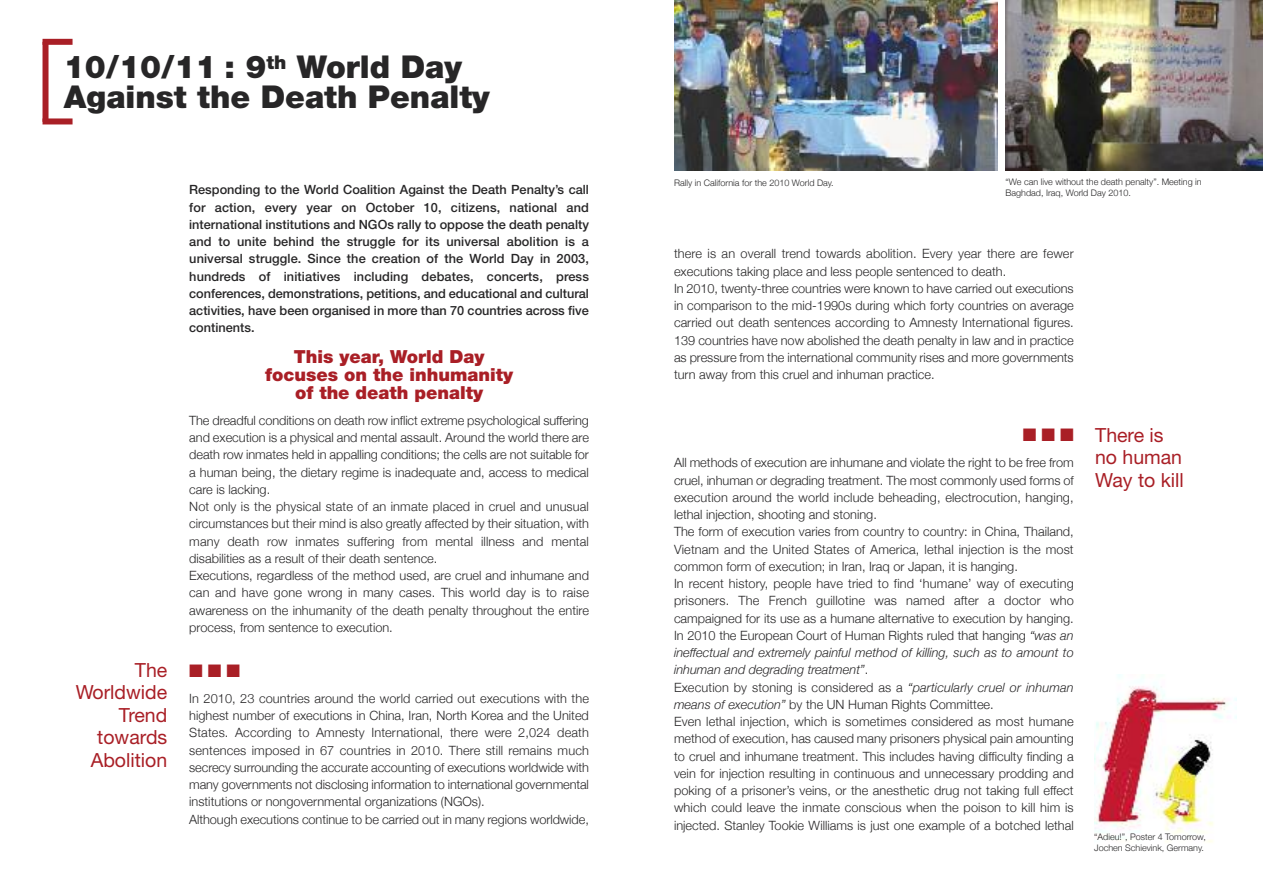
<style>
.page{position:relative;width:1263px;height:893px;background:#fff}
.page>*{position:absolute;margin:0;border:0;box-sizing:border-box;transform-origin:0 0}
.t1{font:900 31.5px/30px "Helvetica Neue";color:#272627}
.t2{font:19.5px/22.5px "Helvetica Neue";color:#a91f26}
.t3{font:900 18px/18px "Helvetica Neue";color:#a91f26;text-align:center}
.t4{font:18px "Zapf Dingbats";color:#a91f26}
.t5{font:300 12.75px/17.2px "Helvetica Neue";color:#272627}
.t6{font:500 12.75px/17.2px "Helvetica Neue";color:#272627;text-align:justify}
.t7{font:300 9px/10.5px "Helvetica Neue";color:#272627}
.s1{font-style:italic}
</style>
<div class="page">
<img style="left:674px;top:0;width:323px;height:170px">
<img style="left:1006px;top:0;width:257px;height:170px">
<div style="left:43px;top:42px;width:6px;height:80px;background:#a91f26"></div>
<div style="left:43px;top:39px;width:30px;height:6px;background:#a91f26"></div>
<div style="left:43px;top:118px;width:30px;height:6px;background:#a91f26"></div>
<img style="left:1094px;top:675px;width:142px;height:168px">
<h1 class="t1" style="left:64px;top:54px;width:427px">10/10/11 : 9<sup>th</sup> World Day<br>Against the Death Penalty</h1>
<h2 class="t2" style="left:76px;top:661px;width:93px;text-align:right">The<br>Worldwide<br>Trend towards<br>Abolition</h2>
<p class="t6" style="left:189px;top:182px;width:401px">Responding to the World Coalition Against the Death Penalty’s call for action, every year on October 10, citizens, national and international institutions and NGOs rally to oppose the death penalty and to unite behind the struggle for its universal abolition is a universal struggle. Since the creation of the World Day in 2003, hundreds of initiatives including debates, concerts, press conferences, demonstrations, petitions, and educational and cultural activities, have been organised in more than 70 countries across five continents.</p>
<h3 class="t3" style="left:265px;top:349px;width:249px">This year, World Day focuses on the inhumanity of the death penalty</h3>
<p class="t5" style="left:189px;top:411px;width:401px">The dreadful conditions on death row inflict extreme psychological suffering and execution is a physical and mental assault. Around the world there are death row inmates held in appalling conditions; the cells are not suitable for a human being, the dietary regime is inadequate and, access to medical care is lacking.<br>Not only is the physical state of an inmate placed in cruel and unusual circumstances but their mind is also greatly affected by their situation, with many death row inmates suffering from mental illness and mental disabilities as a result of their death sentence.<br>Executions, regardless of the method used, are cruel and inhumane and can and have gone wrong in many cases. This world day is to raise awareness on the inhumanity of the death penalty throughout the entire process, from sentence to execution.</p>
<h3 class="t4" style="left:189px;top:660px;width:53px">■■■</h3>
<p class="t5" style="left:189px;top:689px;width:401px">In 2010, 23 countries around the world carried out executions with the highest number of executions in China, Iran, North Korea and the United States. According to Amnesty International, there were 2,024 death sentences imposed in 67 countries in 2010. There still remains much secrecy surrounding the accurate accounting of executions worldwide with many governments not disclosing information to international governmental institutions or nongovernmental organizations (NGOs).<br>Although executions continue to be carried out in many regions worldwide,</p>
<p class="t7" style="left:674px;top:177px;width:161px">Rally in California for the 2010 World Day.</p>
<p class="t7" style="left:1005px;top:177px;width:198px">“We can live without the death penalty”. Meeting in<br>Baghdad, Iraq, World Day 2010.</p>
<p class="t5" style="left:674px;top:245px;width:401px">there is an overall trend towards abolition. Every year there are fewer executions taking place and less people sentenced to death.<br>In 2010, twenty-three countries were known to have carried out executions in comparison to the mid-1990s during which forty countries on average carried out death sentences according to Amnesty International figures.<br>139 countries have now abolished the death penalty in law and in practice as pressure from the international community rises and more governments turn away from this cruel and inhuman practice.</p>
<h3 class="t4" style="left:1023px;top:425px;width:53px">■■■</h3>
<p class="t5" style="left:674px;top:454px;width:401px">All methods of execution are inhumane and violate the right to be free from cruel, inhuman or degrading treatment. The most commonly used forms of execution around the world include beheading, electrocution, hanging, lethal injection, shooting and stoning.<br>The form of execution varies from country to country: in China, Thailand, Vietnam and the United States of America, lethal injection is the most common form of execution; in Iran, Iraq or Japan, it is hanging.<br>In recent history, people have tried to find ‘humane’ way of executing prisoners. The French guillotine was named after a doctor who campaigned for its use as a humane alternative to execution by hanging.<br>In 2010 the European Court of Human Rights ruled that hanging <span class="s1">“was an ineffectual and extremely painful method of killing, such as to amount to inhuman and degrading treatment”</span>.<br>Execution by stoning is considered as a <span class="s1">“particularly cruel or inhuman means of execution”</span> by the UN Human Rights Committee.<br>Even lethal injection, which is sometimes considered as most humane method of execution, has caused many prisoners physical pain amounting to cruel and inhumane treatment. This includes having difficulty finding a vein for injection resulting in continuous and unnecessary prodding and poking of a prisoner’s veins, or the anesthetic drug not taking full effect which could leave the inmate conscious when the poison to kill him is injected. Stanley Tookie Williams is just one example of a botched lethal</p>
<h2 class="t2" style="left:1095px;top:425px;width:90px">There is no human<br>Way to kill</h2>
<p class="t7" style="left:1094px;top:831px;width:113px">“Adieu!”, Poster 4 Tomorrow,<br>Jochen Schievink, Germany.</p>
</div>
